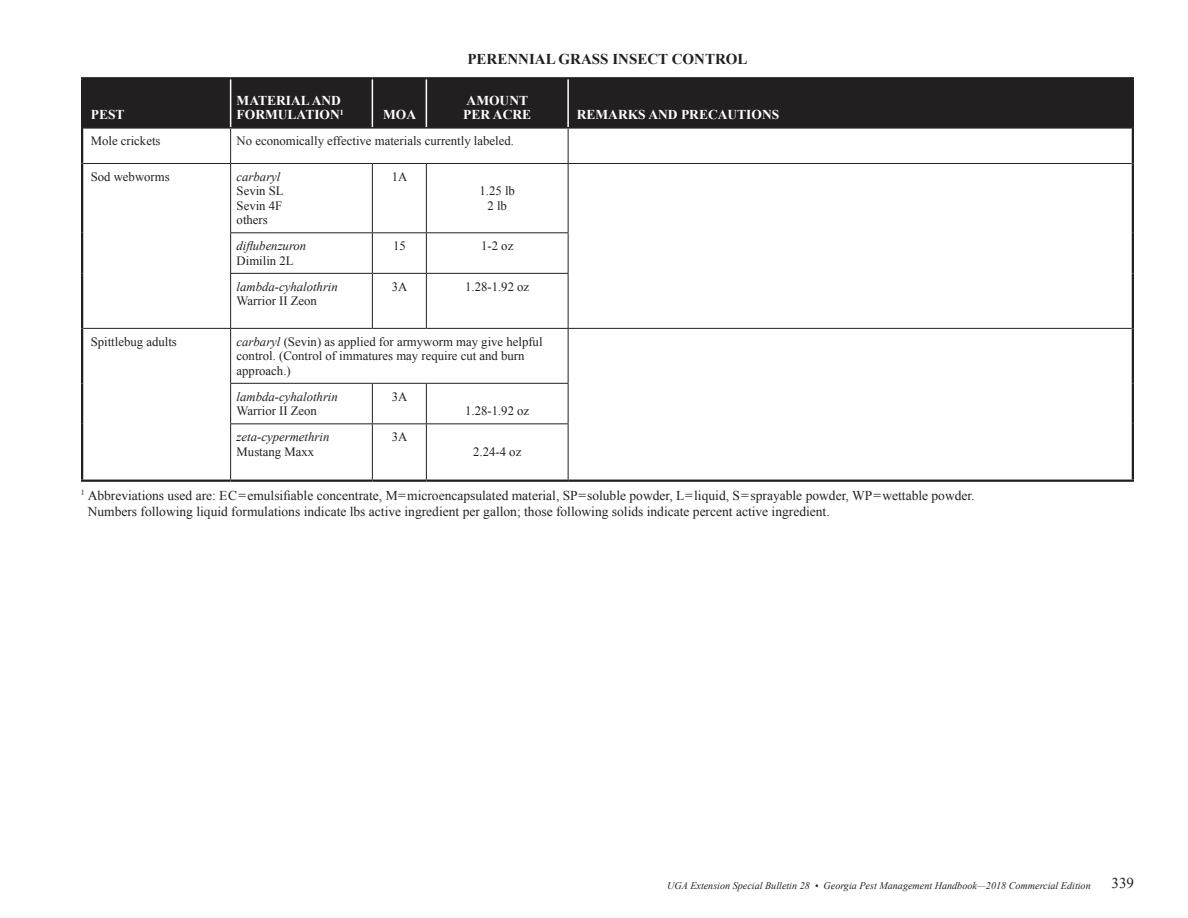
<style>
.page{position:relative;width:1188px;height:918px;background:#fff}
.page>*{position:absolute;margin:0;border:0;box-sizing:border-box;transform-origin:0 0}
.t1{font:700 15px "Times New Roman";color:#231f20}
.t2{font:15px "Times New Roman";color:#231f20}
.t3{font:13.5px/16.5px "Times New Roman";color:#231f20}
.t4{font:700 13.5px/14.4px "Times New Roman";color:#fff}
.t5{font:12.75px/14.4px "Times New Roman";color:#231f20;text-align:justify}
.t6{font:italic 12.75px "Times New Roman";color:#231f20}
.t7{font:italic 10.2px "Times New Roman";color:#231f20}
.s1{font-style:italic}
</style>
<div class="page">
<div style="left:83px;top:79px;width:1049px;height:48px;background:#231f20"></div>
<hr style="left:230px;top:164px;width:1px;height:68px;background:#231f20">
<hr style="left:372px;top:164px;width:1px;height:68px;background:#231f20">
<hr style="left:426px;top:164px;width:1px;height:68px;background:#231f20">
<hr style="left:568px;top:164px;width:1px;height:68px;background:#231f20">
<hr style="left:230px;top:232px;width:142px;height:1px;background:#231f20">
<hr style="left:230px;top:233px;width:1px;height:40px;background:#231f20">
<hr style="left:372px;top:232px;width:54px;height:1px;background:#231f20">
<hr style="left:372px;top:233px;width:1px;height:40px;background:#231f20">
<hr style="left:426px;top:232px;width:142px;height:1px;background:#231f20">
<hr style="left:426px;top:233px;width:1px;height:40px;background:#231f20">
<hr style="left:568px;top:233px;width:1px;height:40px;background:#231f20">
<hr style="left:230px;top:273px;width:142px;height:1px;background:#231f20">
<hr style="left:230px;top:274px;width:1px;height:54px;background:#231f20">
<hr style="left:372px;top:273px;width:54px;height:1px;background:#231f20">
<hr style="left:372px;top:274px;width:1px;height:54px;background:#231f20">
<hr style="left:426px;top:273px;width:142px;height:1px;background:#231f20">
<hr style="left:426px;top:274px;width:1px;height:54px;background:#231f20">
<hr style="left:568px;top:274px;width:1px;height:54px;background:#231f20">
<hr style="left:83px;top:328px;width:148px;height:1px;background:#231f20">
<hr style="left:231px;top:328px;width:141px;height:1px;background:#231f20">
<hr style="left:230px;top:329px;width:1px;height:54px;background:#231f20">
<hr style="left:372px;top:328px;width:54px;height:1px;background:#231f20">
<hr style="left:426px;top:328px;width:142px;height:1px;background:#231f20">
<hr style="left:568px;top:328px;width:564px;height:1px;background:#231f20">
<hr style="left:568px;top:329px;width:1px;height:54px;background:#231f20">
<hr style="left:230px;top:383px;width:142px;height:1px;background:#231f20">
<hr style="left:230px;top:384px;width:1px;height:39px;background:#231f20">
<hr style="left:372px;top:383px;width:54px;height:1px;background:#231f20">
<hr style="left:372px;top:384px;width:1px;height:39px;background:#231f20">
<hr style="left:426px;top:383px;width:142px;height:1px;background:#231f20">
<hr style="left:426px;top:384px;width:1px;height:39px;background:#231f20">
<hr style="left:568px;top:384px;width:1px;height:39px;background:#231f20">
<hr style="left:230px;top:423px;width:142px;height:1px;background:#231f20">
<hr style="left:230px;top:424px;width:1px;height:56px;background:#231f20">
<hr style="left:372px;top:423px;width:54px;height:1px;background:#231f20">
<hr style="left:372px;top:424px;width:1px;height:56px;background:#231f20">
<hr style="left:426px;top:423px;width:142px;height:1px;background:#231f20">
<hr style="left:426px;top:424px;width:1px;height:56px;background:#231f20">
<hr style="left:568px;top:424px;width:1px;height:56px;background:#231f20">
<hr style="left:81px;top:163px;width:2px;height:70px;background:#231f20">
<hr style="left:81px;top:233px;width:2px;height:40px;background:#231f20">
<hr style="left:81px;top:273px;width:2px;height:55px;background:#231f20">
<hr style="left:1132px;top:163px;width:2px;height:70px;background:#231f20">
<hr style="left:1132px;top:233px;width:2px;height:40px;background:#231f20">
<hr style="left:1132px;top:273px;width:2px;height:55px;background:#231f20">
<hr style="left:1132px;top:328px;width:2px;height:55px;background:#231f20">
<hr style="left:1132px;top:383px;width:2px;height:41px;background:#231f20">
<hr style="left:1132px;top:424px;width:2px;height:56px;background:#231f20">
<hr style="left:568px;top:480px;width:566px;height:2px;background:#231f20">
<hr style="left:81px;top:77px;width:150px;height:2px;background:#231f20">
<hr style="left:81px;top:79px;width:2px;height:49px;background:#231f20">
<hr style="left:231px;top:77px;width:141px;height:2px;background:#231f20">
<hr style="left:372px;top:77px;width:54px;height:2px;background:#231f20">
<hr style="left:426px;top:77px;width:142px;height:2px;background:#231f20">
<hr style="left:568px;top:77px;width:566px;height:2px;background:#231f20">
<hr style="left:1132px;top:79px;width:2px;height:49px;background:#231f20">
<hr style="left:81px;top:328px;width:2px;height:55px;background:#231f20">
<hr style="left:81px;top:383px;width:2px;height:41px;background:#231f20">
<hr style="left:81px;top:424px;width:2px;height:56px;background:#231f20">
<hr style="left:81px;top:480px;width:150px;height:2px;background:#231f20">
<hr style="left:230px;top:79px;width:1px;height:48px;background:#fff">
<hr style="left:372px;top:79px;width:1px;height:48px;background:#fff">
<hr style="left:426px;top:79px;width:1px;height:48px;background:#fff">
<hr style="left:567px;top:79px;width:2px;height:48px;background:#fff">
<hr style="left:83px;top:127px;width:148px;height:2px;background:#231f20">
<hr style="left:231px;top:127px;width:141px;height:2px;background:#231f20">
<hr style="left:372px;top:127px;width:54px;height:2px;background:#231f20">
<hr style="left:426px;top:127px;width:142px;height:2px;background:#231f20">
<hr style="left:568px;top:127px;width:564px;height:2px;background:#231f20">
<hr style="left:231px;top:480px;width:141px;height:2px;background:#231f20">
<hr style="left:372px;top:480px;width:54px;height:2px;background:#231f20">
<hr style="left:426px;top:480px;width:142px;height:2px;background:#231f20">
<hr style="left:81px;top:128px;width:2px;height:35px;background:#231f20">
<hr style="left:1132px;top:128px;width:2px;height:35px;background:#231f20">
<hr style="left:230px;top:129px;width:1px;height:34px;background:#231f20">
<hr style="left:568px;top:129px;width:1px;height:34px;background:#231f20">
<hr style="left:83px;top:163px;width:148px;height:1px;background:#231f20">
<hr style="left:231px;top:163px;width:141px;height:1px;background:#231f20">
<hr style="left:372px;top:163px;width:54px;height:1px;background:#231f20">
<hr style="left:426px;top:163px;width:142px;height:1px;background:#231f20">
<hr style="left:568px;top:163px;width:564px;height:1px;background:#231f20">
<p class="t4" style="left:91px;top:107px;width:35px">PEST</p>
<p class="t4" style="left:237px;top:93px;width:109px">MATERIAL AND<br>FORMULATION<sup>1</sup></p>
<p class="t4" style="left:383px;top:107px;width:34px">MOA</p>
<p class="t1" style="left:467px;top:49px;width:282px">PERENNIAL GRASS INSECT CONTROL</p>
<p class="t4" style="left:463px;top:93px;width:69px">AMOUNT<br>PER ACRE</p>
<p class="t4" style="left:577px;top:107px;width:204px">REMARKS AND PRECAUTIONS</p>
<p class="t5" style="left:91px;top:134px;width:71px">Mole crickets</p>
<p class="t5" style="left:237px;top:134px;width:279px">No economically effective materials currently labeled.</p>
<p class="t5" style="left:91px;top:169px;width:80px">Sod webworms</p>
<p class="t6" style="left:237px;top:168px;width:45px">carbaryl</p>
<p class="t5" style="left:237px;top:184px;width:49px">Sevin SL Sevin 4F others</p>
<p class="t5" style="left:392px;top:169px;width:17px">1A</p>
<p class="t5" style="left:480px;top:184px;width:37px;text-align:center">1.25 lb<br>2 lb</p>
<p class="t6" style="left:237px;top:237px;width:71px">diflubenzuron</p>
<p class="t5" style="left:237px;top:253px;width:59px">Dimilin 2L</p>
<p class="t6" style="left:237px;top:278px;width:103px">lambda-cyhalothrin</p>
<p class="t5" style="left:237px;top:294px;width:82px">Warrior II Zeon</p>
<p class="t5" style="left:393px;top:239px;width:14px">15</p>
<p class="t5" style="left:481px;top:239px;width:34px">1-2 oz</p>
<p class="t5" style="left:392px;top:279px;width:17px">3A</p>
<p class="t5" style="left:465px;top:279px;width:66px">1.28-1.92 oz</p>
<p class="t5" style="left:91px;top:334px;width:88px">Spittlebug adults</p>
<p class="t5" style="left:237px;top:334px;width:307px;text-align:left"><span class="s1">carbaryl</span> (Sevin) as applied for armyworm may give helpful control. (Control of immatures may require cut and burn approach.)</p>
<p class="t6" style="left:237px;top:388px;width:103px">lambda-cyhalothrin</p>
<p class="t5" style="left:237px;top:404px;width:82px">Warrior II Zeon</p>
<p class="t5" style="left:392px;top:389px;width:17px">3A</p>
<p class="t5" style="left:465px;top:403px;width:66px">1.28-1.92 oz</p>
<p class="t6" style="left:237px;top:428px;width:94px">zeta-cypermethrin</p>
<p class="t5" style="left:237px;top:444px;width:79px">Mustang Maxx</p>
<p class="t5" style="left:392px;top:430px;width:17px">3A</p>
<p class="t5" style="left:473px;top:444px;width:50px">2.24-4 oz</p>
<p class="t3" style="left:88px;top:487px;width:888px;text-indent:-7px"><sup>1</sup> Abbreviations used are: EC=emulsifiable concentrate, M=microencapsulated material, SP=soluble powder, L=liquid, S= sprayable powder, WP=wettable powder.<br>Numbers following liquid formulations indicate lbs active ingredient per gallon; those following solids indicate percent active ingredient.</p>
<p class="t7" style="left:667px;top:879px;width:425px">UGA Extension Special Bulletin 28 • Georgia Pest Management Handbook—2018 Commercial Edition</p>
<p class="t2" style="left:1112px;top:873px;width:24px">339</p>
</div>
